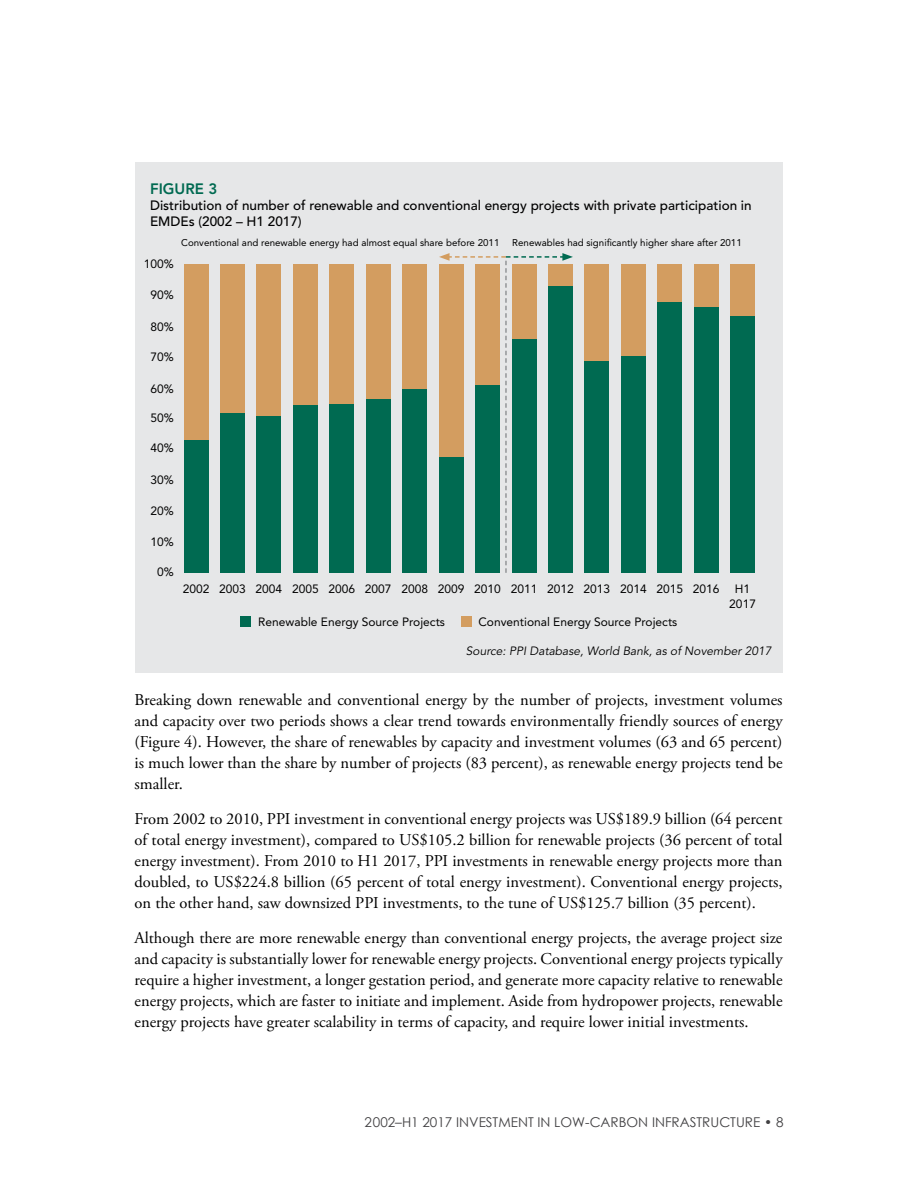
<style>
.page{position:relative;width:918px;height:1188px;background:#fff}
.page>*{position:absolute;margin:0;border:0;box-sizing:border-box;transform-origin:0 0}
.t1{font:16.5px/21px "Adobe Garamond Pro";color:#000;text-align:justify}
.t2{font:800 15px "Avenir LT Std";color:#006a51}
.t3{font:500 13.5px/16.2px "Avenir LT Std";color:#000}
.t4{font:13.5px "Century Gothic";color:#414042}
.t5{font:12px/14.4px "Avenir LT Std";color:#000;text-align:center}
.t6{font:italic 12px "Avenir LT Std";color:#000}
.t7{font:9.75px "Avenir LT Std";color:#000}
</style>
<div class="page">
<div style="left:135px;top:162px;width:648px;height:511px;background:#e6e7e8"></div>
<div style="left:184px;top:265px;width:24px;height:178px;background:#d39d60"></div>
<div style="left:184px;top:441px;width:24px;height:132px;background:#006a51"></div>
<div style="left:220px;top:265px;width:25px;height:178px;background:#d39d60"></div>
<div style="left:220px;top:414px;width:25px;height:159px;background:#006a51"></div>
<div style="left:257px;top:265px;width:24px;height:178px;background:#d39d60"></div>
<div style="left:257px;top:417px;width:24px;height:156px;background:#006a51"></div>
<div style="left:293px;top:265px;width:25px;height:178px;background:#d39d60"></div>
<div style="left:293px;top:405px;width:25px;height:168px;background:#006a51"></div>
<div style="left:330px;top:265px;width:24px;height:178px;background:#d39d60"></div>
<div style="left:330px;top:404px;width:24px;height:169px;background:#006a51"></div>
<div style="left:366px;top:265px;width:24px;height:178px;background:#d39d60"></div>
<div style="left:366px;top:399px;width:24px;height:174px;background:#006a51"></div>
<div style="left:403px;top:265px;width:24px;height:178px;background:#d39d60"></div>
<div style="left:403px;top:390px;width:24px;height:183px;background:#006a51"></div>
<div style="left:585px;top:265px;width:24px;height:196px;background:#d39d60"></div>
<div style="left:585px;top:361px;width:24px;height:212px;background:#006a51"></div>
<div style="left:621px;top:265px;width:25px;height:196px;background:#d39d60"></div>
<div style="left:621px;top:356px;width:25px;height:217px;background:#006a51"></div>
<div style="left:658px;top:265px;width:24px;height:196px;background:#d39d60"></div>
<div style="left:658px;top:303px;width:24px;height:270px;background:#006a51"></div>
<div style="left:694px;top:265px;width:24px;height:196px;background:#d39d60"></div>
<div style="left:694px;top:307px;width:24px;height:266px;background:#006a51"></div>
<div style="left:731px;top:265px;width:24px;height:64px;background:#d39d60"></div>
<div style="left:731px;top:317px;width:24px;height:256px;background:#006a51"></div>
<div style="left:241px;top:617px;width:10px;height:10px;background:#006a51"></div>
<div style="left:461px;top:617px;width:11px;height:10px;background:#d39d60"></div>
<svg style="left:439px;top:253px;width:134px;height:320px"></svg>
<p class="t2" style="left:150px;top:180px;width:69px">FIGURE 3</p>
<p class="t3" style="left:150px;top:197px;width:603px">Distribution of number of renewable and conventional energy projects with private participation in<br>EMDEs (2002 – H1 2017)</p>
<p class="t5" style="left:144px;top:257px;width:32px">100%</p>
<p class="t7" style="left:181px;top:237px;width:320px">Conventional and renewable energy had almost equal share before 2011</p>
<p class="t7" style="left:512px;top:237px;width:231px">Renewables had significantly higher share after 2011</p>
<p class="t5" style="left:151px;top:288px;width:25px">90%</p>
<p class="t5" style="left:151px;top:319px;width:25px">80%</p>
<p class="t5" style="left:151px;top:349px;width:25px">70%</p>
<p class="t5" style="left:151px;top:381px;width:25px">60%</p>
<p class="t5" style="left:151px;top:411px;width:25px">50%</p>
<p class="t5" style="left:151px;top:441px;width:25px">40%</p>
<p class="t5" style="left:151px;top:472px;width:25px">30%</p>
<p class="t5" style="left:151px;top:504px;width:25px">20%</p>
<p class="t5" style="left:151px;top:534px;width:25px">10%</p>
<p class="t5" style="left:157px;top:565px;width:18px">0%</p>
<p class="t5" style="left:183px;top:582px;width:538px">2002 2003 2004 2005 2006 2007 2008 2009 2010 2011 2012 2013 2014 2015 2016</p>
<p class="t5" style="left:729px;top:582px;width:28px">H1<br>2017</p>
<p class="t6" style="left:466px;top:644px;width:307px">Source: PPI Database, World Bank, as of November 2017</p>
<p class="t5" style="left:258px;top:615px;width:188px">Renewable Energy Source Projects</p>
<p class="t5" style="left:479px;top:615px;width:200px">Conventional Energy Source Projects</p>
<p class="t1" style="left:135px;top:690px;width:650px">Breaking down renewable and conventional energy by the number of projects, investment volumes and capacity over two periods shows a clear trend towards environmentally friendly sources of energy (Figure 4). However, the share of renewables by capacity and investment volumes (63 and 65 percent) is much lower than the share by number of projects (83 percent), as renewable energy projects tend be smaller.</p>
<p class="t1" style="left:135px;top:809px;width:650px">From 2002 to 2010, PPI investment in conventional energy projects was US$189.9 billion (64 percent of total energy investment), compared to US$105.2 billion for renewable projects (36 percent of total energy investment). From 2010 to H1 2017, PPI investments in renewable energy projects more than doubled, to US$224.8 billion (65 percent of total energy investment). Conventional energy projects, on the other hand, saw downsized PPI investments, to the tune of US$125.7 billion (35 percent).</p>
<p class="t1" style="left:135px;top:927px;width:650px">Although there are more renewable energy than conventional energy projects, the average project size and capacity is substantially lower for renewable energy projects. Conventional energy projects typically require a higher investment, a longer gestation period, and generate more capacity relative to renewable energy projects, which are faster to initiate and implement. Aside from hydropower projects, renewable energy projects have greater scalability in terms of capacity, and require lower initial investments.</p>
<p class="t4" style="left:364px;top:1113px;width:421px">2002–H1 2017 INVESTMENT IN LOW-CARBON INFRASTRUCTURE • 8</p>
</div>
